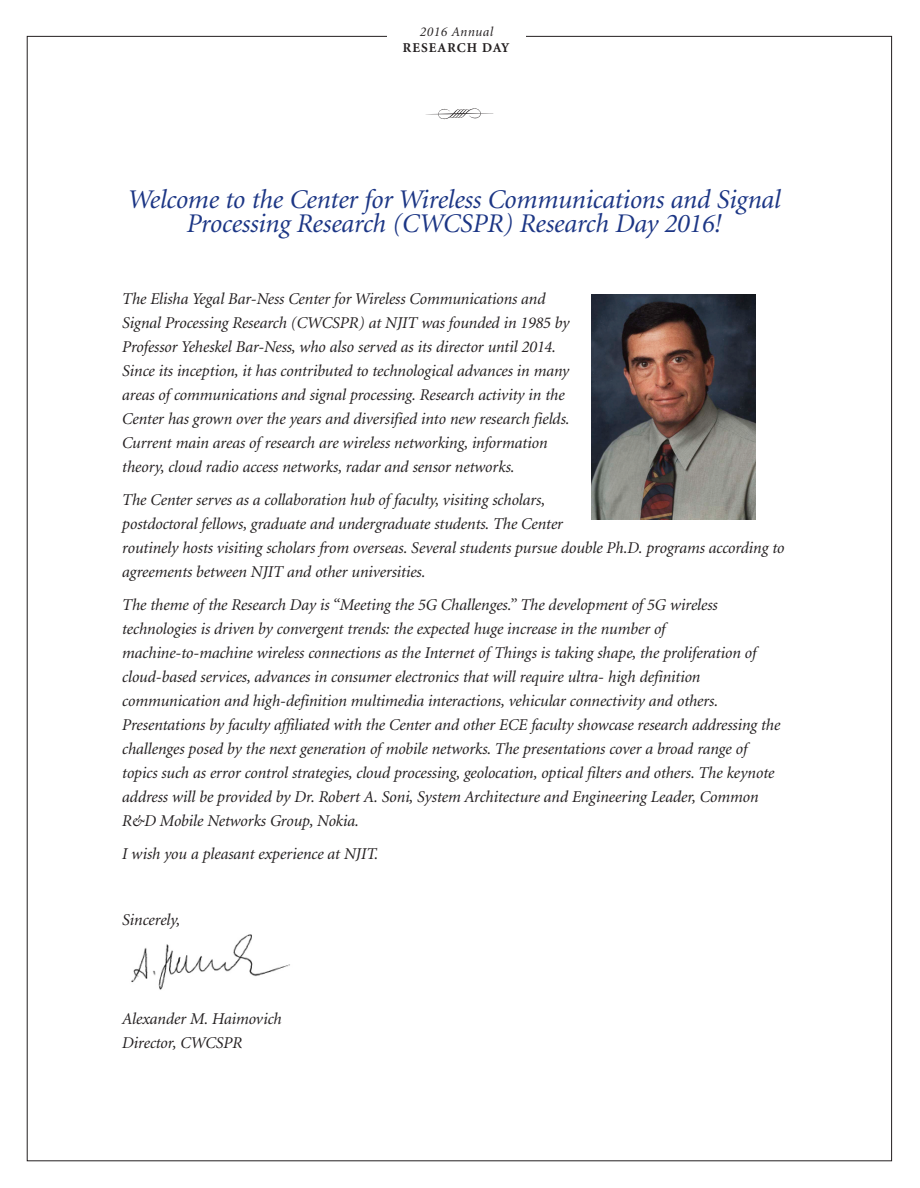
<style>
.page{position:relative;width:920px;height:1188px;background:#fff}
.page>*{position:absolute;margin:0;border:0;box-sizing:border-box;transform-origin:0 0}
.t1{font:italic 27px/24px "Minion";letter-spacing:-.01em;color:#1c3685;text-align:center}
.t2{font:italic 16.5px/24px "Minion";letter-spacing:-.01em;color:#231f20}
.t3{font:700 13.5px "Minion";letter-spacing:.08em;color:#231f20}
.t4{font:italic 13.5px "Minion";letter-spacing:.04em;color:#231f20}
</style>
<div class="page">
<svg style="left:425px;top:108px;width:68px;height:11px"></svg>
<img style="left:591px;top:294px;width:164px;height:225px">
<img style="left:131px;top:934px;width:159px;height:56px">
<p class="t4" style="left:419px;top:26px;width:75px">2016 Annual</p>
<p class="t3" style="left:403px;top:43px;width:108px">RESEARCH DAY</p>
<h1 class="t1" style="left:127px;top:190px;width:654px">Welcome to the Center for Wireless Communications and Signal<br>Processing Research (CWCSPR) Research Day 2016!</h1>
<p class="t2" style="left:122px;top:288px;width:449px">The Elisha Yegal Bar-Ness Center for Wireless Communications and Signal Processing Research (CWCSPR) at NJIT was founded in 1985 by Professor Yeheskel Bar-Ness, who also served as its director until 2014.<br>Since its inception, it has contributed to technological advances in many areas of communications and signal processing. Research activity in the Center has grown over the years and diversified into new research fields.<br>Current main areas of research are wireless networking, information theory, cloud radio access networks, radar and sensor networks.</p>
<p class="t2" style="left:122px;top:489px;width:663px">The Center serves as a collaboration hub of faculty, visiting scholars,<br>postdoctoral fellows, graduate and undergraduate students. The Center<br>routinely hosts visiting scholars from overseas. Several students pursue double Ph.D. programs according to agreements between NJIT and other universities.</p>
<p class="t2" style="left:122px;top:594px;width:659px">The theme of the Research Day is “Meeting the 5G Challenges.” The development of 5G wireless technologies is driven by convergent trends: the expected huge increase in the number of machine-to-machine wireless connections as the Internet of Things is taking shape, the proliferation of cloud-based services, advances in consumer electronics that will require ultra- high definition communication and high-definition multimedia interactions, vehicular connectivity and others.<br>Presentations by faculty affiliated with the Center and other ECE faculty showcase research addressing the challenges posed by the next generation of mobile networks. The presentations cover a broad range of topics such as error control strategies, cloud processing, geolocation, optical filters and others. The keynote address will be provided by Dr. Robert A. Soni, System Architecture and Engineering Leader, Common R&amp;D Mobile Networks Group, Nokia.</p>
<p class="t2" style="left:122px;top:843px;width:258px">I wish you a pleasant experience at NJIT.</p>
<p class="t2" style="left:122px;top:909px;width:60px">Sincerely,</p>
<p class="t2" style="left:122px;top:1008px;width:161px">Alexander M. Haimovich<br>Director, CWCSPR</p>
</div>
